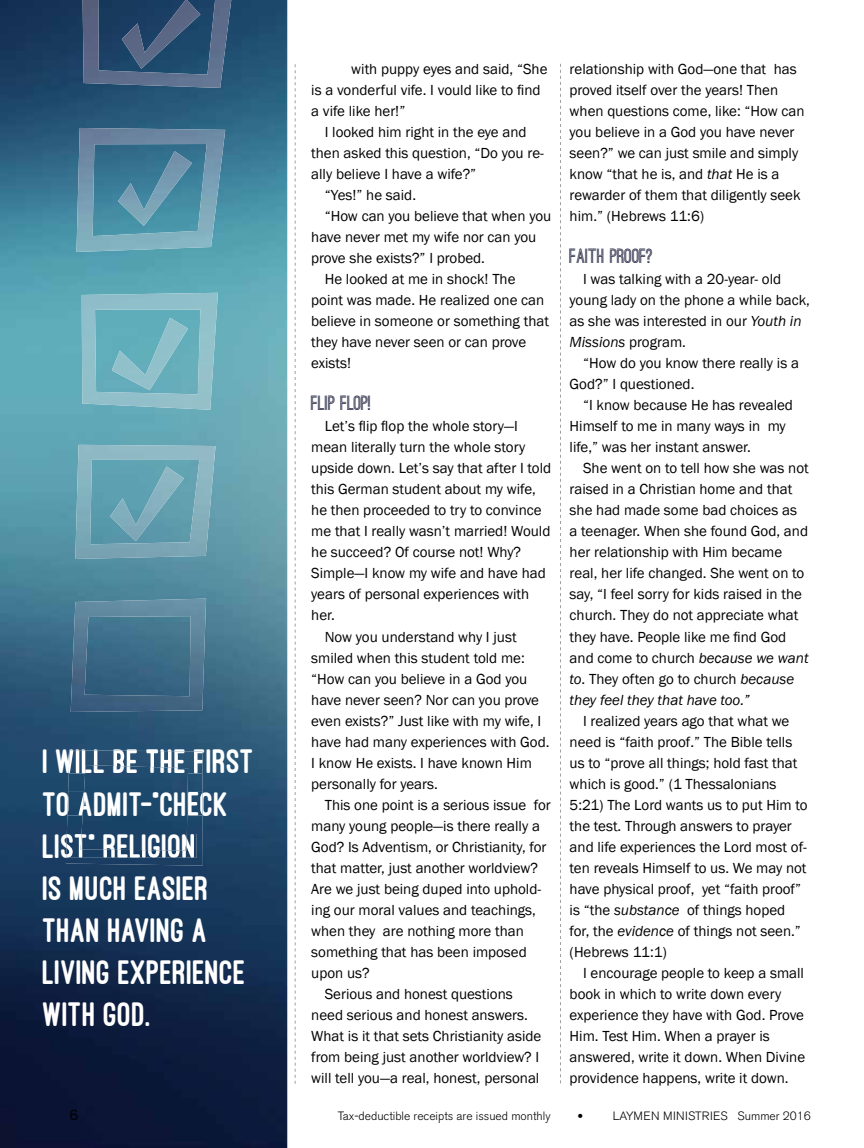
<style>
.page{position:relative;width:864px;height:1148px;background:#fff}
.page>*{position:absolute;margin:0;border:0;box-sizing:border-box;transform-origin:0 0}
.t1{font:800 35.1px/42.2px "Ostrich Sans";color:#fff}
.t2{font:700 19.5px "Ostrich Sans";letter-spacing:-.015em;color:#111532}
.t3{font:15px/21px "Franklin Gothic";color:#000}
.t4{font:300 12px "Akzidenz Grotesk BE";color:#000}
.t5{font:italic 12px "Optima";color:#000}
.s1{color:#fff}
.s2{font-style:italic}
</style>
<div class="page">
<img style="left:0;top:0;width:287px;height:1148px">
<svg style="left:560px;top:64px;width:1px;height:1019px"></svg>
<svg style="left:295px;top:64px;width:1px;height:1019px"></svg>
<img style="left:83px;top:0;width:148px;height:88px">
<img style="left:76px;top:128px;width:149px;height:124px">
<img style="left:82px;top:293px;width:136px;height:117px">
<img style="left:75px;top:445px;width:141px;height:114px">
<img style="left:71px;top:598px;width:135px;height:114px">
<img style="left:66px;top:773px;width:137px;height:92px">
<img style="left:69px;top:750px;width:133px;height:23px">
<img style="left:67px;top:792px;width:136px;height:23px">
<img style="left:66px;top:834px;width:131px;height:23px">
<img style="left:122px;top:0;width:78px;height:69px">
<img style="left:110px;top:466px;width:74px;height:75px">
<img style="left:118px;top:151px;width:74px;height:75px">
<img style="left:112px;top:318px;width:76px;height:72px">
<h1 class="t1" style="left:43px;top:741px;width:213px">I WILL BE THE FIRST<br>TO ADMIT—“CHECK<br>LIST” RELIGION<br>IS MUCH EASIER<br>THAN HAVING A<br>LIVING EXPERIENCE<br>WITH GOD.</h1>
<p class="t3" style="left:70px;top:1104px;width:10px">6</p>
<p class="t3" style="left:311px;top:59px;width:238px"><span class="s1">at me</span> with puppy eyes and said, “She is a vonderful vife. I vould like to find a vife like her!”</p>
<p class="t3" style="left:325px;top:122px;width:203px">I looked him right in the eye and</p>
<p class="t3" style="left:311px;top:143px;width:234px">then asked this question, “Do you re-</p>
<p class="t3" style="left:311px;top:164px;width:167px">ally believe I have a wife?”</p>
<p class="t3" style="left:325px;top:185px;width:93px">“Yes!” he said.</p>
<p class="t3" style="left:325px;top:206px;width:228px">“How can you believe that when you</p>
<p class="t3" style="left:311px;top:227px;width:227px">have never met my wife nor can you</p>
<p class="t3" style="left:311px;top:248px;width:175px">prove she exists?” I probed.</p>
<p class="t3" style="left:325px;top:269px;width:192px">He looked at me in shock! The</p>
<p class="t3" style="left:311px;top:290px;width:235px">point was made. He realized one can</p>
<p class="t3" style="left:311px;top:311px;width:239px">believe in someone or something that</p>
<p class="t3" style="left:311px;top:332px;width:217px">they have never seen or can prove</p>
<p class="t3" style="left:311px;top:353px;width:41px">exists!</p>
<h2 class="t2" style="left:311px;top:396px;width:61px">FLIP FLOP!</h2>
<p class="t3" style="left:325px;top:416px;width:195px">Let’s flip flop the whole story—I</p>
<p class="t3" style="left:311px;top:437px;width:216px">mean literally turn the whole story</p>
<p class="t3" style="left:311px;top:458px;width:242px">upside down. Let’s say that after I told</p>
<p class="t3" style="left:311px;top:479px;width:226px">this German student about my wife,</p>
<p class="t3" style="left:311px;top:500px;width:232px">he then proceeded to try to convince</p>
<p class="t3" style="left:311px;top:521px;width:241px">me that I really wasn’t married! Would</p>
<p class="t3" style="left:311px;top:542px;width:211px">he succeed? Of course not! Why?</p>
<p class="t3" style="left:311px;top:563px;width:236px">Simple—I know my wife and have had</p>
<p class="t3" style="left:311px;top:584px;width:220px">years of personal experiences with</p>
<p class="t3" style="left:311px;top:605px;width:25px">her.</p>
<p class="t3" style="left:325px;top:626px;width:193px">Now you understand why I just</p>
<p class="t3" style="left:311px;top:647px;width:215px">smiled when this student told me:</p>
<p class="t3" style="left:311px;top:668px;width:218px">“How can you believe in a God you</p>
<p class="t3" style="left:311px;top:689px;width:229px">have never seen? Nor can you prove</p>
<p class="t3" style="left:311px;top:710px;width:232px">even exists?” Just like with my wife, I</p>
<p class="t3" style="left:311px;top:731px;width:240px">have had many experiences with God.</p>
<p class="t3" style="left:311px;top:752px;width:222px">I know He exists. I have known Him</p>
<p class="t3" style="left:311px;top:773px;width:128px">personally for years.</p>
<p class="t3" style="left:325px;top:794px;width:228px">This one point is a serious issue for</p>
<p class="t3" style="left:311px;top:815px;width:230px">many young people—is there really a</p>
<p class="t3" style="left:311px;top:836px;width:237px">God? Is Adventism, or Christianity, for</p>
<p class="t3" style="left:311px;top:857px;width:228px">that matter, just another worldview?</p>
<p class="t3" style="left:311px;top:878px;width:231px">Are we just being duped into uphold-</p>
<p class="t3" style="left:311px;top:899px;width:226px">ing our moral values and teachings,</p>
<p class="t3" style="left:311px;top:920px;width:214px">when they are nothing more than</p>
<p class="t3" style="left:311px;top:941px;width:217px">something that has been imposed</p>
<p class="t3" style="left:311px;top:962px;width:60px">upon us?</p>
<p class="t3" style="left:325px;top:983px;width:190px">Serious and honest questions</p>
<p class="t3" style="left:311px;top:1004px;width:218px">need serious and honest answers.</p>
<p class="t3" style="left:311px;top:1025px;width:232px">What is it that sets Christianity aside</p>
<p class="t3" style="left:311px;top:1046px;width:230px">from being just another worldview? I</p>
<p class="t3" style="left:311px;top:1067px;width:230px">will tell you—a real, honest, personal</p>
<p class="t3" style="left:570px;top:59px;width:236px">relationship with God—one that has proved itself over the years! Then when questions come, like: “How can you believe in a God you have never seen?” we can just smile and simply know “that he is, and <span class="s2">that</span> He is a rewarder of them that diligently seek him.” (Hebrews 11:6)</p>
<h2 class="t2" style="left:570px;top:249px;width:85px">FAITH PROOF?</h2>
<p class="t3" style="left:570px;top:269px;width:242px;text-indent:14px">I was talking with a 20-year- old young lady on the phone a while back, as she was interested in our <span class="s2">Youth in<br>Missions</span> program.</p>
<p class="t3" style="left:570px;top:353px;width:231px;text-indent:14px">“How do you know there really is a<br>God?” I questioned.</p>
<p class="t3" style="left:570px;top:395px;width:225px;text-indent:14px">“I know because He has revealed<br>Himself to me in many ways in my life,” was her instant answer.</p>
<p class="t3" style="left:570px;top:458px;width:241px;text-indent:14px">She went on to tell how she was not raised in a Christian home and that she had made some bad choices as a teenager. When she found God, and her relationship with Him became real, her life changed. She went on to say, “I feel sorry for kids raised in the church. They do not appreciate what they have. People like me find God and come to church <span class="s2">because we want to</span>. They often go to church <span class="s2">because they feel they that have too.”</span></p>
<p class="t3" style="left:570px;top:710px;width:240px;text-indent:14px">I realized years ago that what we need is “faith proof.” The Bible tells us to “prove all things; hold fast that which is good.” (1 Thessalonians 5:21) The Lord wants us to put Him to the test. Through answers to prayer and life experiences the Lord most of&shy;ten reveals Himself to us. We may not have physical proof, yet “faith proof” is “the <span class="s2">substance</span> of things hoped for, the <span class="s2">evidence</span> of things not seen.” (Hebrews 11:1)</p>
<p class="t3" style="left:570px;top:962px;width:237px;text-indent:14px">I encourage people to keep a small book in which to write down every experience they have with God. Prove Him. Test Him. When a prayer is answered, write it down. When Divine providence happens, write it down.</p>
<p class="t4" style="left:338px;top:1109px;width:214px">Tax-deductible receipts are issued monthly</p>
<p class="t5" style="left:577px;top:1109px;width:7px">•</p>
<p class="t4" style="left:613px;top:1109px;width:200px">LAYMEN MINISTRIES Summer 2016</p>
</div>
